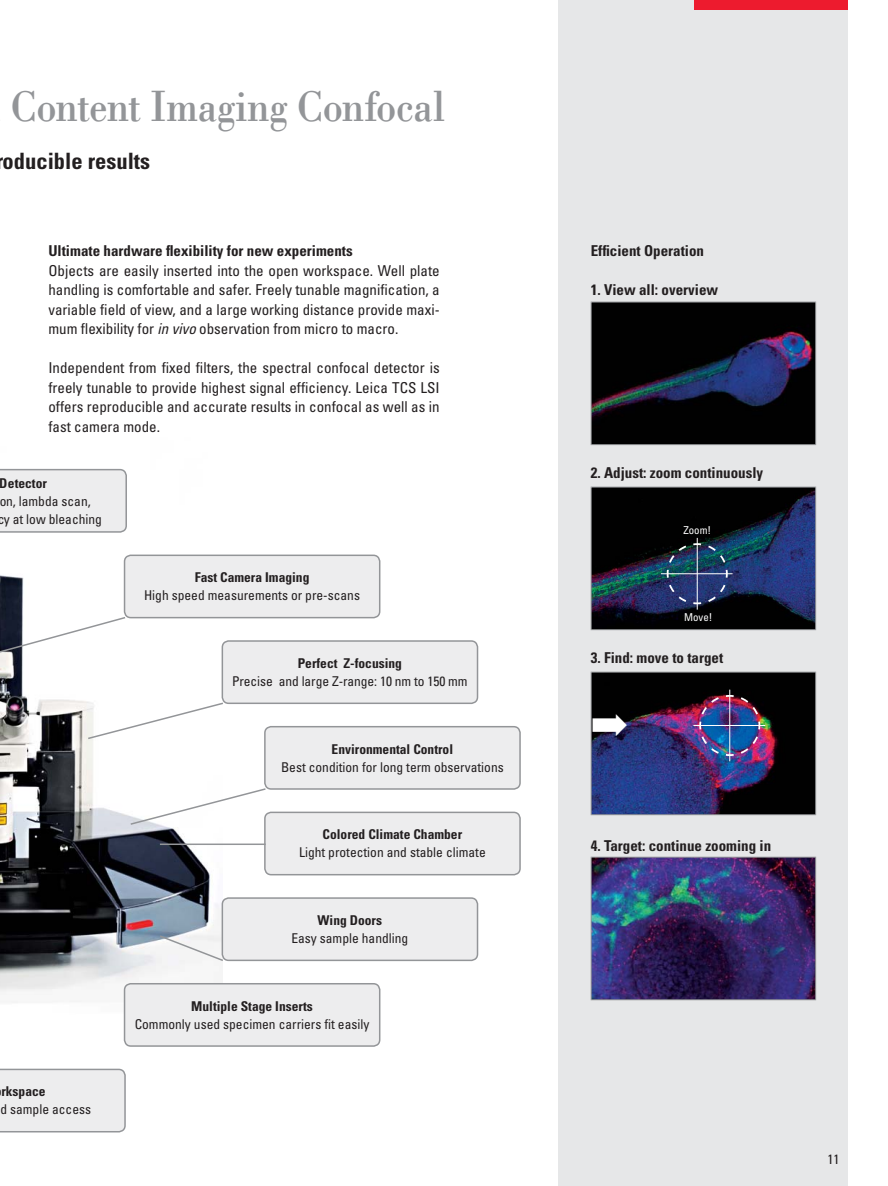
<style>
.page{position:relative;width:888px;height:1186px;background:#fff}
.page>*{position:absolute;margin:0;border:0;box-sizing:border-box;transform-origin:0 0}
.t1{font:45px "Leicana";letter-spacing:-.015em;color:#939598}
.t2{font:700 condensed 22.5px "Univers LT Std";color:#231f20}
.t3{font:condensed 15px/19.5px "Univers LT Std";color:#231f20;text-align:justify}
.t4{font:700 condensed 15px "Univers LT Std";color:#231f20}
.t5{font:condensed 13.5px/18px "Univers LT Std";color:#231f20}
.t6{font:700 condensed 13.5px "Univers LT Std";color:#231f20}
.t7{font:condensed 10.8px "Univers LT Std";color:#fff}
.s1{font-style:italic}
</style>
<div class="page">
<img style="left:0;top:468px;width:222px;height:546px">
<div style="left:559px;top:0;width:289px;height:1185px;background:#e6e7e8"></div>
<div style="left:695px;top:0;width:153px;height:10px;background:#ed1b2e"></div>
<div style="left:125px;top:555px;width:255px;height:62px;background:#ededee;border-radius:6px"></div>
<div style="left:124px;top:554px;width:256px;height:64px;border:2px solid #939598;border-radius:6px"></div>
<div style="left:222px;top:641px;width:255px;height:62px;background:#ededee;border-radius:6px"></div>
<div style="left:222px;top:640px;width:256px;height:64px;border:2px solid #939598;border-radius:6px"></div>
<div style="left:265px;top:726px;width:255px;height:63px;background:#ededee;border-radius:6px"></div>
<div style="left:264px;top:726px;width:257px;height:63px;border:2px solid #939598;border-radius:6px"></div>
<div style="left:265px;top:812px;width:255px;height:62px;background:#ededee;border-radius:6px"></div>
<div style="left:264px;top:811px;width:257px;height:64px;border:2px solid #939598;border-radius:6px"></div>
<div style="left:222px;top:898px;width:255px;height:62px;background:#ededee;border-radius:6px"></div>
<div style="left:222px;top:897px;width:256px;height:64px;border:2px solid #939598;border-radius:6px"></div>
<div style="left:125px;top:983px;width:255px;height:63px;background:#ededee;border-radius:6px"></div>
<div style="left:124px;top:983px;width:256px;height:63px;border:2px solid #939598;border-radius:6px"></div>
<div style="left:0;top:469px;width:127px;height:63px;background:#ededee"></div>
<svg style="left:0;top:615px;width:127px;height:39px"></svg>
<svg style="left:86px;top:701px;width:139px;height:39px"></svg>
<svg style="left:129px;top:787px;width:138px;height:39px"></svg>
<hr style="left:160px;top:843px;width:106px;height:2px;background:#939598">
<svg style="left:158px;top:934px;width:67px;height:28px"></svg>
<svg style="left:0;top:1068px;width:126px;height:64px;background:#e8e8e9"></svg>
<img style="left:593px;top:303px;width:221px;height:140px">
<div style="left:591px;top:301px;width:225px;height:144px;border:1px solid #939598"></div>
<img style="left:593px;top:488px;width:221px;height:140px">
<div style="left:591px;top:486px;width:225px;height:144px;border:1px solid #939598"></div>
<img style="left:593px;top:673px;width:221px;height:140px">
<div style="left:591px;top:671px;width:225px;height:144px;border:1px solid #939598"></div>
<img style="left:593px;top:858px;width:221px;height:140px">
<div style="left:591px;top:856px;width:225px;height:144px;border:1px solid #939598"></div>
<img style="left:666px;top:542px;width:63px;height:63px">
<hr style="left:697px;top:538px;width:1px;height:71px;background:#fff">
<hr style="left:661px;top:573px;width:71px;height:1px;background:#fff">
<img style="left:698px;top:694px;width:63px;height:63px">
<hr style="left:729px;top:689px;width:1px;height:72px;background:#fff">
<hr style="left:693px;top:725px;width:72px;height:1px;background:#fff">
<svg style="left:593px;top:714px;width:34px;height:22px"></svg>
<h1 class="t1" style="left:10px;top:79px;width:436px">Content Imaging Confocal</h1>
<h2 class="t2" style="left:3px;top:150px;width:149px">oducible results</h2>
<p class="t4" style="left:48px;top:243px;width:306px">Ultimate hardware flexibility for new experiments</p>
<p class="t3" style="left:48px;top:261px;width:393px">Objects are easily inserted into the open workspace. Well plate handling is comfortable and safer. Freely tunable magnification, a variable field of view, and a large working distance provide maxi&shy;mum flexibility for <span class="s1">in vivo</span> observation from micro to macro.</p>
<p class="t3" style="left:48px;top:359px;width:393px">Independent from fixed filters, the spectral confocal detector is freely tunable to provide highest signal efficiency. Leica TCS LSI offers reproducible and accurate results in confocal as well as in fast camera mode.</p>
<p class="t6" style="left:0;top:476px;width:49px">Detector</p>
<p class="t5" style="left:-3px;top:493px;width:106px">on, lambda scan, cy at low bleaching</p>
<p class="t6" style="left:1px;top:1085px;width:46px">rkspace</p>
<p class="t5" style="left:0;top:1101px;width:92px">d sample access</p>
<p class="t6" style="left:195px;top:571px;width:116px">Fast Camera Imaging</p>
<p class="t5" style="left:144px;top:587px;width:217px">High speed measurements or pre-scans</p>
<p class="t6" style="left:298px;top:657px;width:106px">Perfect Z-focusing</p>
<p class="t5" style="left:232px;top:673px;width:237px">Precise and large Z-range: 10 nm to 150 mm</p>
<p class="t6" style="left:332px;top:742px;width:123px">Environmental Control</p>
<p class="t5" style="left:281px;top:758px;width:224px">Best condition for long term observations</p>
<p class="t6" style="left:323px;top:828px;width:141px">Colored Climate Chamber</p>
<p class="t5" style="left:299px;top:844px;width:188px">Light protection and stable climate</p>
<p class="t6" style="left:318px;top:913px;width:66px">Wing Doors</p>
<p class="t5" style="left:291px;top:930px;width:118px">Easy sample handling</p>
<p class="t6" style="left:191px;top:999px;width:123px">Multiple Stage Inserts</p>
<p class="t5" style="left:135px;top:1015px;width:236px">Commonly used specimen carriers fit easily</p>
<p class="t4" style="left:591px;top:243px;width:115px">Efficient Operation</p>
<p class="t4" style="left:591px;top:282px;width:129px">1. View all: overview</p>
<p class="t4" style="left:591px;top:466px;width:174px">2. Adjust: zoom continuously</p>
<p class="t7" style="left:683px;top:524px;width:29px">Zoom!</p>
<p class="t7" style="left:684px;top:612px;width:30px">Move!</p>
<p class="t4" style="left:591px;top:651px;width:134px">3. Find: move to target</p>
<p class="t4" style="left:591px;top:838px;width:182px">4. Target: continue zooming in</p>
<p class="t5" style="left:827px;top:1151px;width:13px">11</p>
</div>
